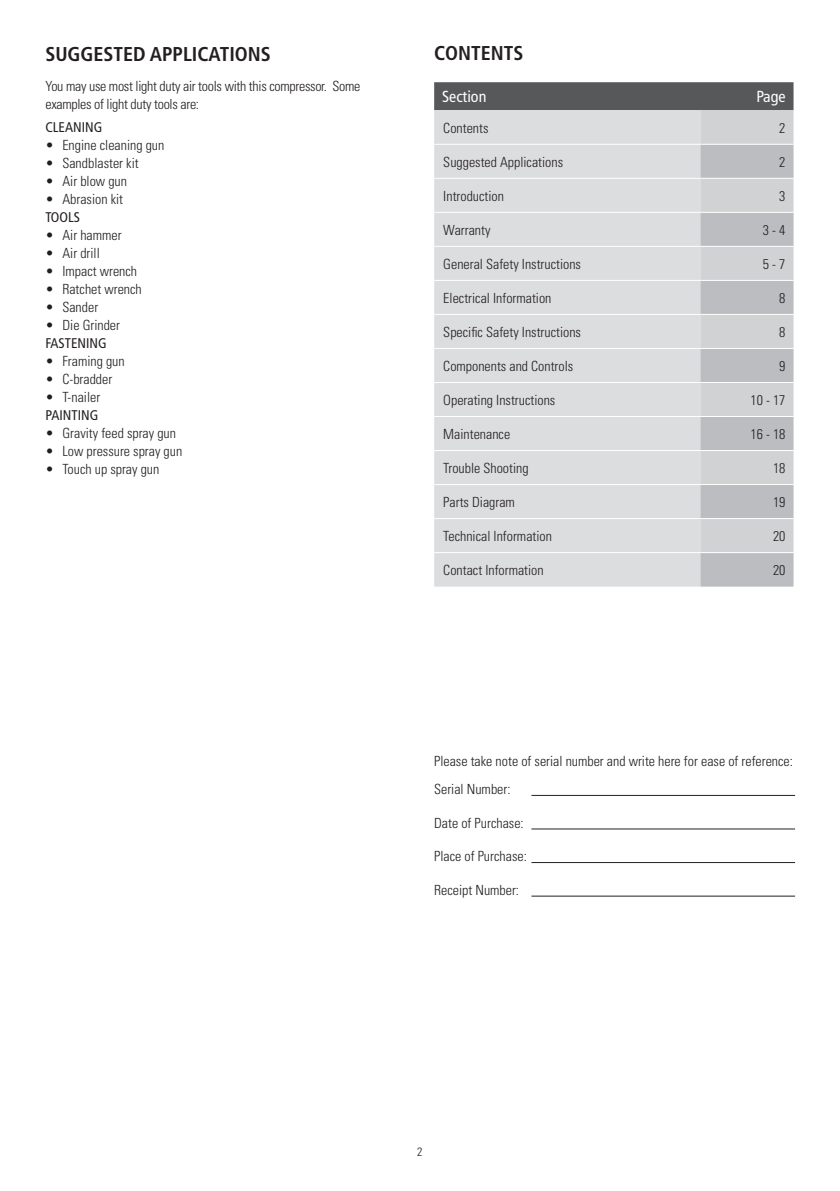
<style>
.page{position:relative;width:840px;height:1191px;background:#fff}
.page>*{position:absolute;margin:0;border:0;box-sizing:border-box;transform-origin:0 0}
.t1{font:700 condensed 20px "Frutiger";color:#231f20}
.t2{font:condensed 16px "Frutiger";color:#fff}
.t3{font:300 condensed 14px/28px "Univers";color:#231f20}
.t4{font:300 condensed 14px/18px "Univers";letter-spacing:-.02em;color:#231f20}
.t5{font:condensed 14px "Frutiger";color:#231f20}
.t6{font:300 condensed 12px "Univers";color:#231f20}
</style>
<div class="page">
<div style="left:434px;top:82px;width:359px;height:28px;background:#57585a"></div>
<div style="left:434px;top:110px;width:266px;height:476px;background:#dcdddf"></div>
<div style="left:700px;top:110px;width:93px;height:34px;background:#d1d2d4"></div>
<svg style="left:700px;top:145px;width:93px;height:441px;background:#c6c7c9"></svg>
<hr style="left:434px;top:212px;width:266px;height:1px;background:#fff">
<hr style="left:700px;top:212px;width:93px;height:1px;background:#fff">
<hr style="left:434px;top:246px;width:266px;height:1px;background:#fff">
<hr style="left:700px;top:246px;width:93px;height:1px;background:#fff">
<hr style="left:434px;top:144px;width:266px;height:1px;background:#fff">
<hr style="left:434px;top:178px;width:266px;height:1px;background:#fff">
<hr style="left:700px;top:178px;width:93px;height:1px;background:#fff">
<hr style="left:434px;top:280px;width:266px;height:1px;background:#fff">
<hr style="left:700px;top:280px;width:93px;height:1px;background:#fff">
<hr style="left:434px;top:314px;width:266px;height:1px;background:#fff">
<hr style="left:700px;top:314px;width:93px;height:1px;background:#fff">
<hr style="left:434px;top:348px;width:266px;height:1px;background:#fff">
<hr style="left:700px;top:348px;width:93px;height:1px;background:#fff">
<hr style="left:434px;top:382px;width:266px;height:1px;background:#fff">
<hr style="left:700px;top:382px;width:93px;height:1px;background:#fff">
<hr style="left:434px;top:416px;width:266px;height:1px;background:#fff">
<hr style="left:700px;top:416px;width:93px;height:1px;background:#fff">
<hr style="left:434px;top:450px;width:266px;height:1px;background:#fff">
<hr style="left:700px;top:450px;width:93px;height:1px;background:#fff">
<hr style="left:434px;top:484px;width:266px;height:1px;background:#fff">
<hr style="left:700px;top:484px;width:93px;height:1px;background:#fff">
<hr style="left:434px;top:518px;width:266px;height:1px;background:#fff">
<hr style="left:700px;top:518px;width:93px;height:1px;background:#fff">
<hr style="left:434px;top:552px;width:266px;height:1px;background:#fff">
<hr style="left:700px;top:552px;width:93px;height:1px;background:#fff">
<hr style="left:531px;top:795px;width:263px;height:1px;background:#231f20">
<hr style="left:531px;top:828px;width:263px;height:1px;background:#231f20">
<hr style="left:531px;top:862px;width:263px;height:1px;background:#231f20">
<hr style="left:531px;top:895px;width:263px;height:1px;background:#231f20">
<h1 class="t1" style="left:45px;top:42px;width:227px">SUGGESTED APPLICATIONS</h1>
<p class="t4" style="left:45px;top:77px;width:316px">You may use most light duty air tools with this compressor. Some examples of light duty tools are:</p>
<p class="t5" style="left:45px;top:119px;width:58px">CLEANING</p>
<p class="t3" style="left:45px;top:131px;width:120px">• Engine cleaning gun</p>
<p class="t3" style="left:45px;top:149px;width:95px">• Sandblaster kit</p>
<p class="t3" style="left:45px;top:167px;width:83px">• Air blow gun</p>
<p class="t3" style="left:45px;top:185px;width:79px">• Abrasion kit</p>
<p class="t5" style="left:45px;top:209px;width:36px">TOOLS</p>
<p class="t3" style="left:45px;top:221px;width:78px">• Air hammer</p>
<p class="t3" style="left:45px;top:239px;width:56px">• Air drill</p>
<p class="t3" style="left:45px;top:257px;width:93px">• Impact wrench</p>
<p class="t3" style="left:45px;top:275px;width:98px">• Ratchet wrench</p>
<p class="t3" style="left:45px;top:293px;width:54px">• Sander</p>
<p class="t3" style="left:45px;top:311px;width:76px">• Die Grinder</p>
<p class="t5" style="left:45px;top:335px;width:63px">FASTENING</p>
<p class="t3" style="left:45px;top:347px;width:81px">• Framing gun</p>
<p class="t3" style="left:45px;top:365px;width:68px">• C-bradder</p>
<p class="t3" style="left:45px;top:383px;width:56px">• T-nailer</p>
<p class="t5" style="left:45px;top:407px;width:54px">PAINTING</p>
<p class="t3" style="left:45px;top:419px;width:132px">• Gravity feed spray gun</p>
<p class="t3" style="left:45px;top:437px;width:138px">• Low pressure spray gun</p>
<p class="t3" style="left:45px;top:455px;width:115px">• Touch up spray gun</p>
<h1 class="t1" style="left:434px;top:42px;width:91px">CONTENTS</h1>
<p class="t2" style="left:442px;top:87px;width:46px">Section</p>
<p class="t2" style="left:756px;top:87px;width:31px">Page</p>
<p class="t3" style="left:443px;top:114px;width:47px">Contents</p>
<p class="t3" style="left:778px;top:114px;width:8px">2</p>
<p class="t3" style="left:443px;top:148px;width:121px">Suggested Applications</p>
<p class="t3" style="left:778px;top:148px;width:8px">2</p>
<p class="t3" style="left:443px;top:182px;width:62px">Introduction</p>
<p class="t3" style="left:778px;top:182px;width:8px">3</p>
<p class="t3" style="left:443px;top:216px;width:49px">Warranty</p>
<p class="t3" style="left:762px;top:216px;width:24px">3 - 4</p>
<p class="t3" style="left:443px;top:250px;width:139px">General Safety Instructions</p>
<p class="t3" style="left:762px;top:250px;width:24px">5 - 7</p>
<p class="t3" style="left:443px;top:284px;width:110px">Electrical Information</p>
<p class="t3" style="left:778px;top:284px;width:8px">8</p>
<p class="t3" style="left:443px;top:318px;width:139px">Specific Safety Instructions</p>
<p class="t3" style="left:778px;top:318px;width:8px">8</p>
<p class="t3" style="left:443px;top:352px;width:131px">Components and Controls</p>
<p class="t3" style="left:778px;top:352px;width:8px">9</p>
<p class="t3" style="left:443px;top:386px;width:113px">Operating Instructions</p>
<p class="t3" style="left:750px;top:386px;width:36px">10 - 17</p>
<p class="t3" style="left:443px;top:420px;width:68px">Maintenance</p>
<p class="t3" style="left:750px;top:420px;width:36px">16 - 18</p>
<p class="t3" style="left:443px;top:454px;width:87px">Trouble Shooting</p>
<p class="t3" style="left:772px;top:454px;width:14px">18</p>
<p class="t3" style="left:443px;top:488px;width:73px">Parts Diagram</p>
<p class="t3" style="left:772px;top:488px;width:14px">19</p>
<p class="t3" style="left:443px;top:522px;width:110px">Technical Information</p>
<p class="t3" style="left:772px;top:522px;width:14px">20</p>
<p class="t3" style="left:443px;top:556px;width:102px">Contact Information</p>
<p class="t3" style="left:772px;top:556px;width:14px">20</p>
<p class="t3" style="left:434px;top:747px;width:360px">Please take note of serial number and write here for ease of reference:<br>Serial Number:</p>
<p class="t3" style="left:434px;top:808px;width:91px">Date of Purchase:</p>
<p class="t3" style="left:434px;top:842px;width:94px">Place of Purchase:</p>
<p class="t3" style="left:434px;top:876px;width:86px">Receipt Number:</p>
<p class="t6" style="left:417px;top:1145px;width:7px">2</p>
</div>
